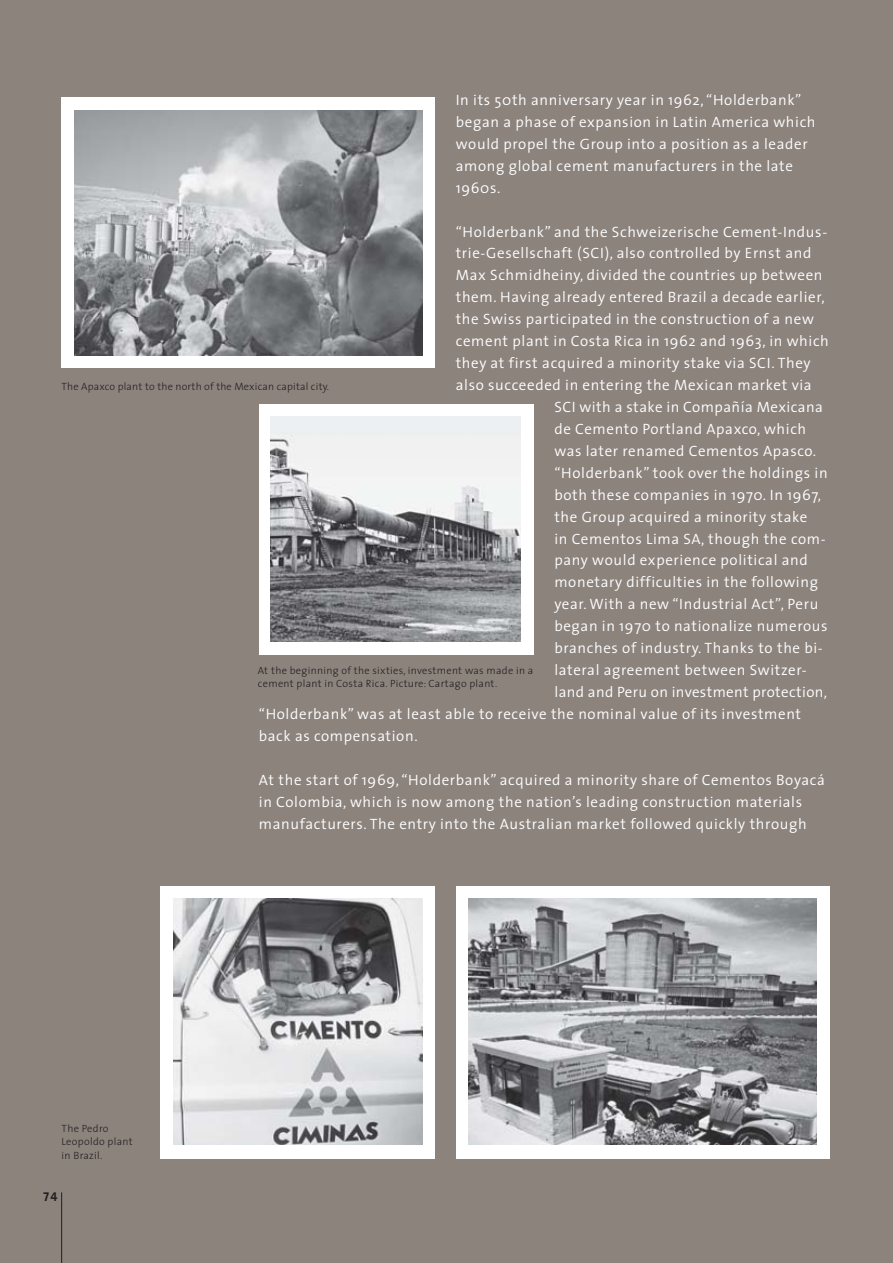
<style>
.page{position:relative;width:893px;height:1263px;background:#8c837d}
.page>*{position:absolute;margin:0;border:0;box-sizing:border-box;transform-origin:0 0}
.t1{font:300 15px/21.9px "The Sans";letter-spacing:.045em;color:#fff}
.t2{font:300 15px "The Sans";letter-spacing:.025em;color:#fff}
.t3{font:12.75px "The Sans 7 Bold Tab";color:#231f20}
.t4{font:300 10.5px/13.5px "The Sans";letter-spacing:.03em;color:#231f20}
</style>
<div class="page">
<div style="left:62px;top:97px;width:373px;height:271px;background:#fff"></div>
<img style="left:74px;top:110px;width:348px;height:245px">
<div style="left:259px;top:404px;width:274px;height:250px;background:#fff"></div>
<img style="left:270px;top:417px;width:251px;height:224px">
<div style="left:160px;top:886px;width:275px;height:273px;background:#fff"></div>
<img style="left:173px;top:899px;width:249px;height:246px">
<div style="left:456px;top:886px;width:373px;height:273px;background:#fff"></div>
<img style="left:469px;top:898px;width:347px;height:246px">
<hr style="left:61px;top:1192px;width:1px;height:71px;background:#231f20">
<p class="t1" style="left:456px;top:90px;width:361px">In its 50th anniversary year in 1962, “Holderbank” began a phase of expansion in Latin America which would propel the Group into a position as a leader among global cement manufacturers in the late 1960s.</p>
<p class="t1" style="left:456px;top:221px;width:373px">“Holderbank” and the Schweizerische Cement-Indus-</p>
<p class="t1" style="left:456px;top:243px;width:357px">trie-Gesellschaft (SCI), also controlled by Ernst and</p>
<p class="t1" style="left:456px;top:265px;width:368px">Max Schmidheiny, divided the countries up between</p>
<p class="t1" style="left:456px;top:287px;width:370px">them. Having already entered Brazil a decade earlier,</p>
<p class="t1" style="left:456px;top:309px;width:360px">the Swiss participated in the construction of a new</p>
<p class="t1" style="left:456px;top:331px;width:375px">cement plant in Costa Rica in 1962 and 1963, in which</p>
<p class="t1" style="left:456px;top:353px;width:356px">they at first acquired a minority stake via SCI. They</p>
<p class="t1" style="left:456px;top:375px;width:357px">also succeeded in entering the Mexican market via</p>
<p class="t1" style="left:554px;top:397px;width:270px">SCI with a stake in Compañía Mexicana</p>
<p class="t1" style="left:554px;top:418px;width:253px">de Cemento Portland Apaxco, which</p>
<p class="t1" style="left:554px;top:440px;width:263px">was later renamed Cementos Apasco.</p>
<p class="t1" style="left:554px;top:462px;width:275px">“Holderbank” took over the holdings in</p>
<p class="t1" style="left:554px;top:484px;width:268px">both these companies in 1970. In 1967,</p>
<p class="t1" style="left:554px;top:506px;width:254px">the Group acquired a minority stake</p>
<p class="t1" style="left:554px;top:528px;width:273px">in Cementos Lima SA, though the com-</p>
<p class="t1" style="left:554px;top:550px;width:255px">pany would experience political and</p>
<p class="t1" style="left:554px;top:572px;width:265px">monetary difficulties in the following</p>
<p class="t1" style="left:554px;top:594px;width:265px">year. With a new “Industrial Act”, Peru</p>
<p class="t1" style="left:554px;top:616px;width:275px">began in 1970 to nationalize numerous</p>
<p class="t1" style="left:554px;top:638px;width:270px">branches of industry. Thanks to the bi-</p>
<p class="t1" style="left:554px;top:660px;width:254px">lateral agreement between Switzer-</p>
<p class="t2" style="left:554px;top:684px;width:274px">land and Peru on investment protection,</p>
<p class="t1" style="left:259px;top:703px;width:544px">“Holderbank” was at least able to receive the nominal value of its investment</p>
<p class="t1" style="left:259px;top:725px;width:160px">back as compensation.</p>
<p class="t1" style="left:259px;top:769px;width:567px">At the start of 1969, “Holderbank” acquired a minority share of Cementos Boyacá in Colombia, which is now among the nation’s leading construction materials manufacturers. The entry into the Australian market followed quickly through</p>
<p class="t4" style="left:62px;top:381px;width:269px">The Apaxco plant to the north of the Mexican capital city.</p>
<p class="t4" style="left:258px;top:665px;width:277px">At the beginning of the sixties, investment was made in a cement plant in Costa Rica. Picture: Cartago plant.</p>
<p class="t4" style="left:62px;top:1122px;width:72px">The Pedro<br>Leopoldo plant in Brazil.</p>
<p class="t3" style="left:43px;top:1190px;width:16px">74</p>
</div>
